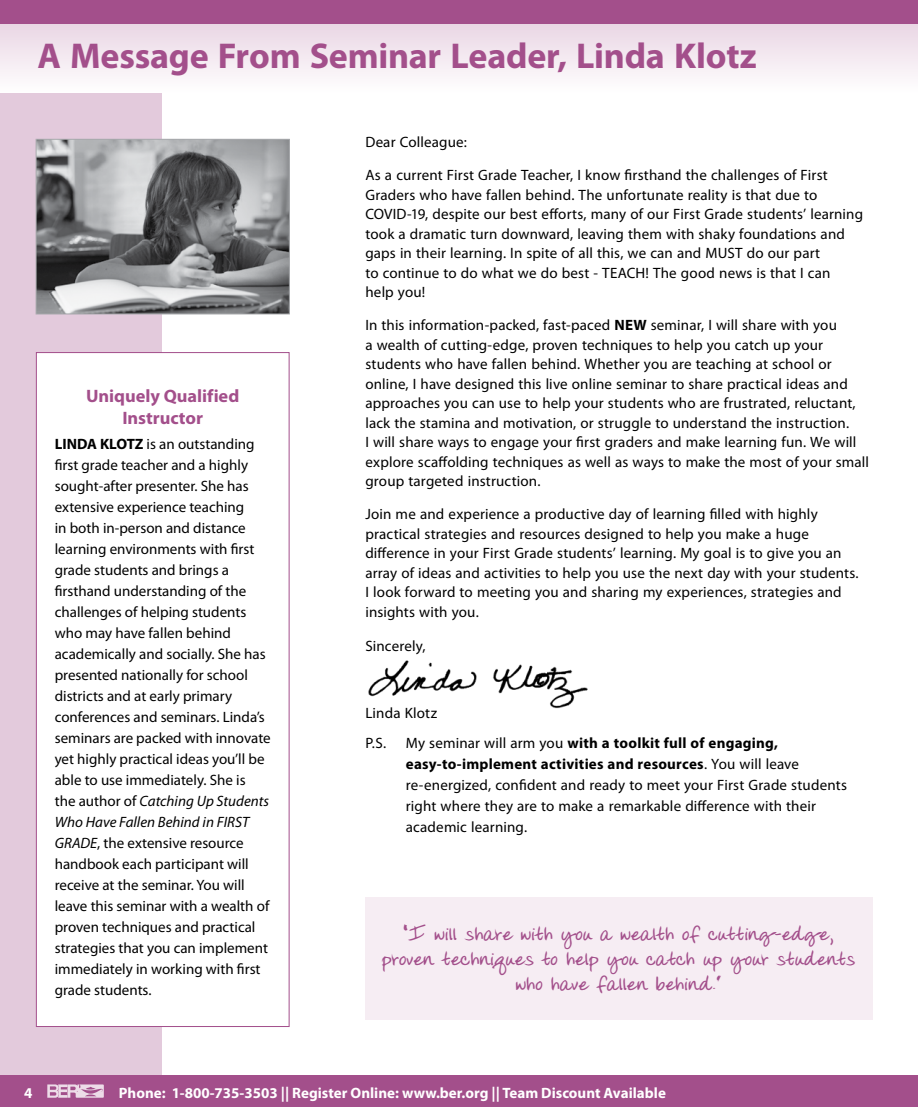
<style>
.page{position:relative;width:918px;height:1107px;background:#fff}
.page>*{position:absolute;margin:0;border:0;box-sizing:border-box;transform-origin:0 0}
.t1{font:700 36px "Myriad Pro";letter-spacing:-.005em;color:#a34f8b}
.t2{font:700 21px/25.2px "Donnys Hand";letter-spacing:.005em;color:#a34f8b;text-align:center}
.t3{font:700 18px/21.6px "Myriad Pro";letter-spacing:-.005em;color:#a34f8b;text-align:center}
.t4{font:15px/21px "Myriad Pro";letter-spacing:.005em;color:#000}
.t5{font:700 15px "Myriad Pro";color:#fff}
.s1{font-weight:700}
.s2{font-style:italic}
</style>
<div class="page">
<div style="left:0;top:0;width:162px;height:1107px;background:#e3cadc"></div>
<div style="left:0;top:1076px;width:918px;height:31px;background:#a34f8b"></div>
<svg style="left:47px;top:1084px;width:57px;height:14px"></svg>
<svg style="left:0;top:24px;width:918px;height:68px"></svg>
<div style="left:0;top:0;width:918px;height:24px;background:#a34f8b"></div>
<img style="left:368px;top:660px;width:220px;height:49px">
<div style="left:36px;top:353px;width:253px;height:674px;background:#fff"></div>
<div style="left:36px;top:352px;width:254px;height:675px;border:1px solid #a34f8b"></div>
<div style="left:365px;top:897px;width:508px;height:123px;background:#f6edf3"></div>
<img style="left:38px;top:141px;width:250px;height:171px">
<div style="left:36px;top:139px;width:254px;height:175px;border:1px solid #a7a9ac"></div>
<h1 class="t1" style="left:38px;top:32px;width:721px">A Message From Seminar Leader, Linda Klotz</h1>
<p class="t3" style="left:86px;top:385px;width:155px">Uniquely Qualified<br>Instructor</p>
<p class="t4" style="left:55px;top:433px;width:218px"><span class="s1">LINDA KLOTZ</span> is an outstanding first grade teacher and a highly sought-after presenter. She has extensive experience teaching<br>in both in-person and distance learning environments with first grade students and brings a firsthand understanding of the challenges of helping students who may have fallen behind academically and socially. She has presented nationally for school districts and at early primary conferences and seminars. Linda’s seminars are packed with innovate yet highly practical ideas you’ll be able to use immediately. She is<br>the author of <span class="s2">Catching Up Students<br>Who Have Fallen Behind in FIRST<br>GRADE</span>, the extensive resource handbook each participant will receive at the seminar. You will leave this seminar with a wealth of proven techniques and practical strategies that you can implement immediately in working with first grade students.</p>
<p class="t4" style="left:365px;top:132px;width:103px">Dear Colleague:</p>
<p class="t4" style="left:365px;top:165px;width:499px;line-height:19.5px">As a current First Grade Teacher, I know firsthand the challenges of First Graders who have fallen behind. The unfortunate reality is that due to COVID-19, despite our best efforts, many of our First Grade students’ learning took a dramatic turn downward, leaving them with shaky foundations and gaps in their learning. In spite of all this, we can and MUST do our part<br>to continue to do what we do best - TEACH! The good news is that I can<br>help you!</p>
<p class="t4" style="left:365px;top:315px;width:505px;line-height:19.5px">In this information-packed, fast-paced <span class="s1">NEW</span> seminar, I will share with you<br>a wealth of cutting-edge, proven techniques to help you catch up your students who have fallen behind. Whether you are teaching at school or online, I have designed this live online seminar to share practical ideas and approaches you can use to help your students who are frustrated, reluctant, lack the stamina and motivation, or struggle to understand the instruction.<br>I will share ways to engage your first graders and make learning fun. We will explore scaffolding techniques as well as ways to make the most of your small group targeted instruction.</p>
<p class="t4" style="left:365px;top:504px;width:495px;line-height:19.5px">Join me and experience a productive day of learning filled with highly practical strategies and resources designed to help you make a huge difference in your First Grade students’ learning. My goal is to give you an array of ideas and activities to help you use the next day with your students.<br>I look forward to meeting you and sharing my experiences, strategies and insights with you.</p>
<p class="t4" style="left:365px;top:635px;width:62px">Sincerely,</p>
<p class="t4" style="left:365px;top:698px;width:73px;line-height:30px">Linda Klotz<br>P.S.</p>
<p class="t4" style="left:406px;top:732px;width:443px">My seminar will arm you <span class="s1">with a toolkit full of engaging, easy-to-implement activities and resources</span>. You will leave re-energized, confident and ready to meet your First Grade students right where they are to make a remarkable difference with their academic learning.</p>
<h2 class="t2" style="left:382px;top:922px;width:474px">“I will share with you a wealth of cutting-edge, proven techniques to help you catch up your students who have fallen behind.”</h2>
<p class="t5" style="left:24px;top:1083px;width:10px">4</p>
<p class="t5" style="left:119px;top:1083px;width:549px">Phone: 1-800-735-3503 || Register Online: www.ber.org || Team Discount Available</p>
</div>
